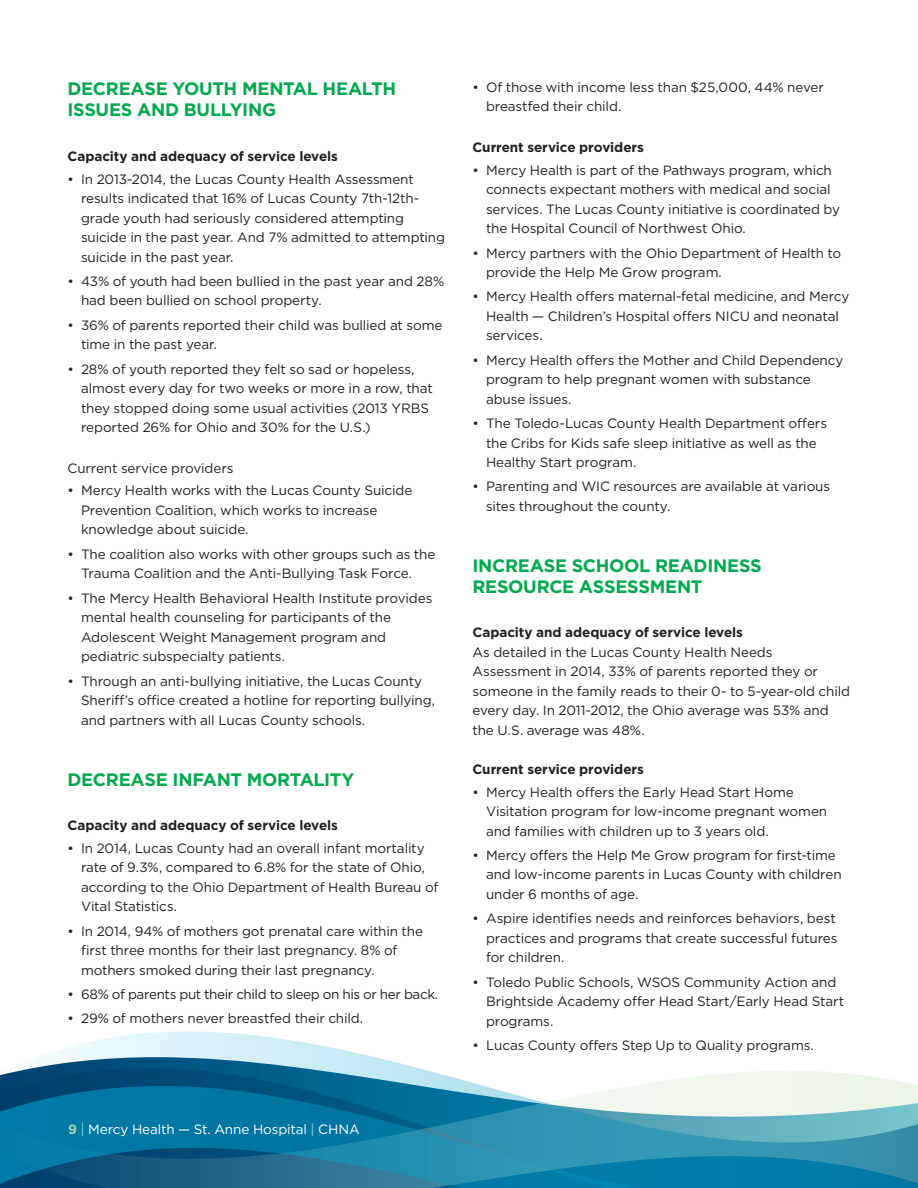
<style>
.page{position:relative;width:918px;height:1188px;background:#fff}
.page>*{position:absolute;margin:0;border:0;box-sizing:border-box;transform-origin:0 0}
.SUB_HEAD_-_left_just{font:700 18px/21px "Gotham";letter-spacing:-.015em;color:#00a94d}
.BODY_-_left_just{font:13.5px/19.5px "Gotham";letter-spacing:-.01em;color:#231f20}
.BODY_-_Bold{font:700 13.5px "Gotham";letter-spacing:-.005em;color:#231f20}
.BODY_-_left_just-2{font:13.5px "Gotham";letter-spacing:-.03em;color:#231f20}
.BODY_-_left_just-3{font:13.5px "Gotham";letter-spacing:-.01em;color:#fff}
.s1{font-weight:700;color:#a2d4ae}
.s2{color:#8dd5ed}
</style>
<div class="page">
<svg style="left:0;top:1031px;width:911px;height:53px"></svg>
<svg style="left:0;top:1084px;width:918px;height:104px;background:#338dac"></svg>
<p class="SUB_HEAD_-_left_just" style="left:68px;top:78px;width:330px">DECREASE YOUTH MENTAL HEALTH<br>ISSUES AND BULLYING</p>
<p class="BODY_-_Bold" style="left:68px;top:147px;width:272px">Capacity and adequacy of service levels</p>
<p class="BODY_-_left_just" style="left:81px;top:169px;width:366px;text-indent:-14px">• In 2013-2014, the Lucas County Health Assessment results indicated that 16% of Lucas County 7th-12th&shy;grade youth had seriously considered attempting suicide in the past year. And 7% admitted to attempting suicide in the past year.</p>
<p class="BODY_-_left_just" style="left:81px;top:271px;width:365px;text-indent:-14px">• 43% of youth had been bullied in the past year and 28% had been bullied on school property.</p>
<p class="BODY_-_left_just" style="left:81px;top:315px;width:363px;text-indent:-14px">• 36% of parents reported their child was bullied at some time in the past year.</p>
<p class="BODY_-_left_just" style="left:81px;top:359px;width:353px;text-indent:-14px">• 28% of youth reported they felt so sad or hopeless, almost every day for two weeks or more in a row, that they stopped doing some usual activities (2013 YRBS reported 26% for Ohio and 30% for the U.S.)</p>
<p class="BODY_-_left_just" style="left:68px;top:458px;width:167px">Current service providers</p>
<p class="BODY_-_left_just" style="left:81px;top:481px;width:333px;text-indent:-14px">• Mercy Health works with the Lucas County Suicide<br>Prevention Coalition, which works to increase knowledge about suicide.</p>
<p class="BODY_-_left_just" style="left:81px;top:544px;width:356px;text-indent:-14px">• The coalition also works with other groups such as the<br>Trauma Coalition and the Anti-Bullying Task Force.</p>
<p class="BODY_-_left_just" style="left:81px;top:588px;width:353px;text-indent:-14px">• The Mercy Health Behavioral Health Institute provides mental health counseling for participants of the Adolescent Weight Management program and pediatric subspecialty patients.</p>
<p class="BODY_-_left_just" style="left:81px;top:671px;width:356px;text-indent:-14px">• Through an anti-bullying initiative, the Lucas County<br>Sheriff’s office created a hotline for reporting bullying, and partners with all Lucas County schools.</p>
<p class="SUB_HEAD_-_left_just" style="left:68px;top:769px;width:288px">DECREASE INFANT MORTALITY</p>
<p class="BODY_-_Bold" style="left:68px;top:816px;width:272px">Capacity and adequacy of service levels</p>
<p class="BODY_-_left_just" style="left:81px;top:838px;width:359px;text-indent:-14px">• In 2014, Lucas County had an overall infant mortality rate of 9.3%, compared to 6.8% for the state of Ohio, according to the Ohio Department of Health Bureau of Vital Statistics.</p>
<p class="BODY_-_left_just" style="left:81px;top:921px;width:344px;text-indent:-14px">• In 2014, 94% of mothers got prenatal care within the first three months for their last pregnancy. 8% of mothers smoked during their last pregnancy.</p>
<p class="BODY_-_left_just-2" style="left:68px;top:986px;width:372px">• 68% of parents put their child to sleep on his or her back.</p>
<p class="BODY_-_left_just" style="left:68px;top:1008px;width:297px">• 29% of mothers never breastfed their child.</p>
<p class="BODY_-_left_just-3" style="left:68px;top:1120px;width:293px"><span class="s1">9</span> <span class="s2">|</span> Mercy Health — St. Anne Hospital <span class="s2">|</span> CHNA</p>
<p class="BODY_-_left_just" style="left:486px;top:77px;width:339px;text-indent:-14px">• Of those with income less than $25,000, 44% never breastfed their child.</p>
<p class="BODY_-_Bold" style="left:472px;top:138px;width:173px">Current service providers</p>
<p class="BODY_-_left_just" style="left:486px;top:160px;width:356px;text-indent:-14px">• Mercy Health is part of the Pathways program, which connects expectant mothers with medical and social services. The Lucas County initiative is coordinated by the Hospital Council of Northwest Ohio.</p>
<p class="BODY_-_left_just" style="left:486px;top:243px;width:357px;text-indent:-14px">• Mercy partners with the Ohio Department of Health to provide the Help Me Grow program.</p>
<p class="BODY_-_left_just" style="left:486px;top:287px;width:365px;text-indent:-14px">• Mercy Health offers maternal-fetal medicine, and Mercy<br>Health — Children’s Hospital offers NICU and neonatal services.</p>
<p class="BODY_-_left_just" style="left:486px;top:350px;width:359px;text-indent:-14px">• Mercy Health offers the Mother and Child Dependency program to help pregnant women with substance abuse issues.</p>
<p class="BODY_-_left_just" style="left:486px;top:413px;width:343px;text-indent:-14px">• The Toledo-Lucas County Health Department offers the Cribs for Kids safe sleep initiative as well as the<br>Healthy Start program.</p>
<p class="BODY_-_left_just" style="left:486px;top:477px;width:346px;text-indent:-14px">• Parenting and WIC resources are available at various sites throughout the county.</p>
<p class="SUB_HEAD_-_left_just" style="left:472px;top:555px;width:291px">INCREASE SCHOOL READINESS<br>RESOURCE ASSESSMENT</p>
<p class="BODY_-_Bold" style="left:472px;top:624px;width:272px">Capacity and adequacy of service levels</p>
<p class="BODY_-_left_just" style="left:472px;top:642px;width:379px">As detailed in the Lucas County Health Needs Assessment in 2014, 33% of parents reported they or someone in the family reads to their 0- to 5-year-old child every day. In 2011-2012, the Ohio average was 53% and the U.S. average was 48%.</p>
<p class="BODY_-_Bold" style="left:472px;top:760px;width:173px">Current service providers</p>
<p class="BODY_-_left_just" style="left:486px;top:782px;width:343px;text-indent:-14px">• Mercy Health offers the Early Head Start Home<br>Visitation program for low-income pregnant women and families with children up to 3 years old.</p>
<p class="BODY_-_left_just" style="left:486px;top:845px;width:357px;text-indent:-14px">• Mercy offers the Help Me Grow program for first-time and low-income parents in Lucas County with children under 6 months of age.</p>
<p class="BODY_-_left_just" style="left:486px;top:909px;width:353px;text-indent:-14px">• Aspire identifies needs and reinforces behaviors, best practices and programs that create successful futures for children.</p>
<p class="BODY_-_left_just" style="left:486px;top:972px;width:360px;text-indent:-14px">• Toledo Public Schools, WSOS Community Action and<br>Brightside Academy offer Head Start/Early Head Start programs.</p>
<p class="BODY_-_left_just" style="left:472px;top:1035px;width:343px">• Lucas County offers Step Up to Quality programs.</p>
</div>
